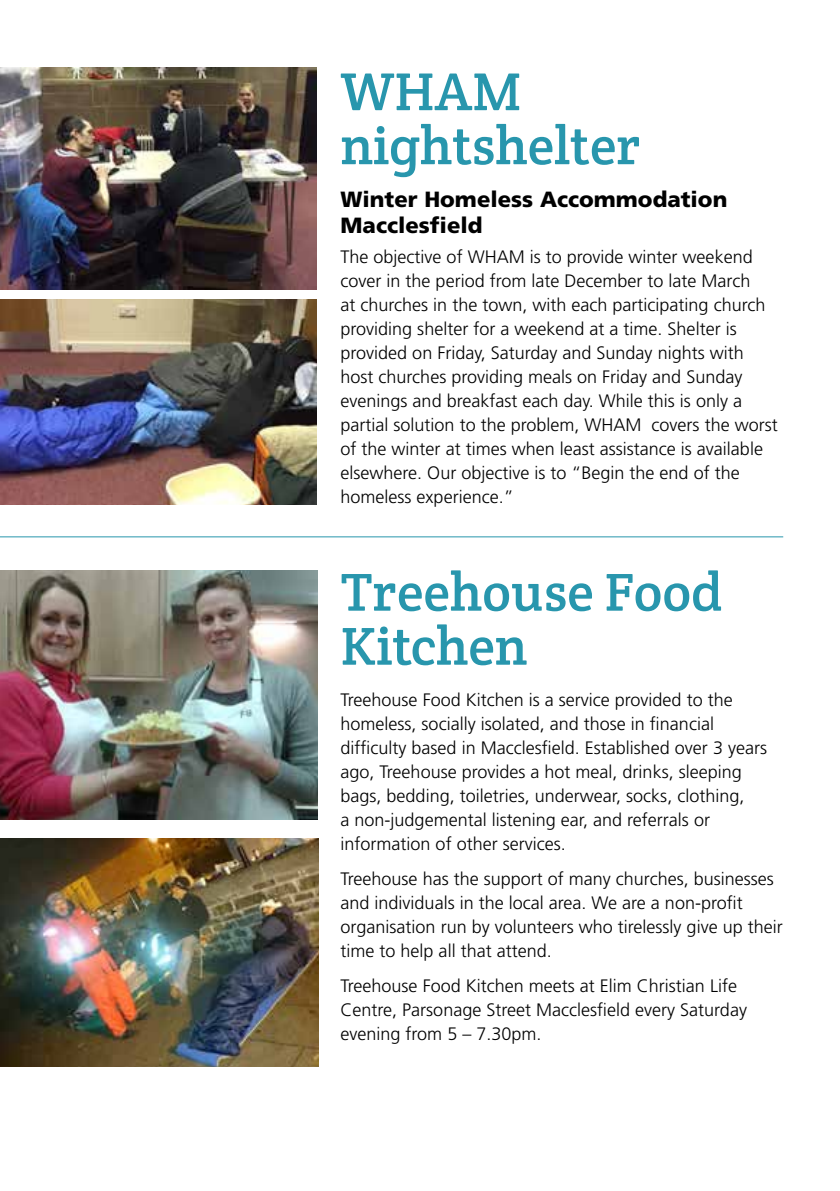
<style>
.page{position:relative;width:840px;height:1191px;background:#fff}
.page>*{position:absolute;margin:0;border:0;box-sizing:border-box;transform-origin:0 0}
.t1{font:54px/54px "Crete Round";color:#2896ad}
.t2{font:900 22px/26px "Frutiger";color:#000}
.t3{font:300 18px/24px "Frutiger";color:#000}
</style>
<div class="page">
<hr style="left:0;top:536px;width:782px;height:1px;background:#2896ad">
<img style="left:0;top:570px;width:317px;height:249px">
<img style="left:0;top:838px;width:318px;height:228px">
<img style="left:0;top:67px;width:316px;height:222px">
<img style="left:0;top:299px;width:316px;height:206px">
<h1 class="t1" style="left:340px;top:64px;width:301px">WHAM nightshelter</h1>
<p class="t2" style="left:340px;top:186px;width:388px">Winter Homeless Accommodation<br>Macclesfield</p>
<p class="t3" style="left:340px;top:245px;width:438px">The objective of WHAM is to provide winter weekend cover in the period from late December to late March<br>at churches in the town, with each participating church providing shelter for a weekend at a time. Shelter is provided on Friday, Saturday and Sunday nights with host churches providing meals on Friday and Sunday evenings and breakfast each day. While this is only a partial solution to the problem, WHAM covers the worst of the winter at times when least assistance is available elsewhere. Our objective is to “Begin the end of the homeless experience.”</p>
<h1 class="t1" style="left:340px;top:564px;width:383px">Treehouse Food<br>Kitchen</h1>
<p class="t3" style="left:340px;top:687px;width:428px">Treehouse Food Kitchen is a service provided to the homeless, socially isolated, and those in financial difficulty based in Macclesfield. Established over 3 years ago, Treehouse provides a hot meal, drinks, sleeping bags, bedding, toiletries, underwear, socks, clothing,<br>a non-judgemental listening ear, and referrals or information of other services.</p>
<p class="t3" style="left:340px;top:867px;width:443px">Treehouse has the support of many churches, businesses and individuals in the local area. We are a non-profit organisation run by volunteers who tirelessly give up their time to help all that attend.</p>
<p class="t3" style="left:340px;top:974px;width:408px">Treehouse Food Kitchen meets at Elim Christian Life<br>Centre, Parsonage Street Macclesfield every Saturday evening from 5 – 7.30pm.</p>
</div>
